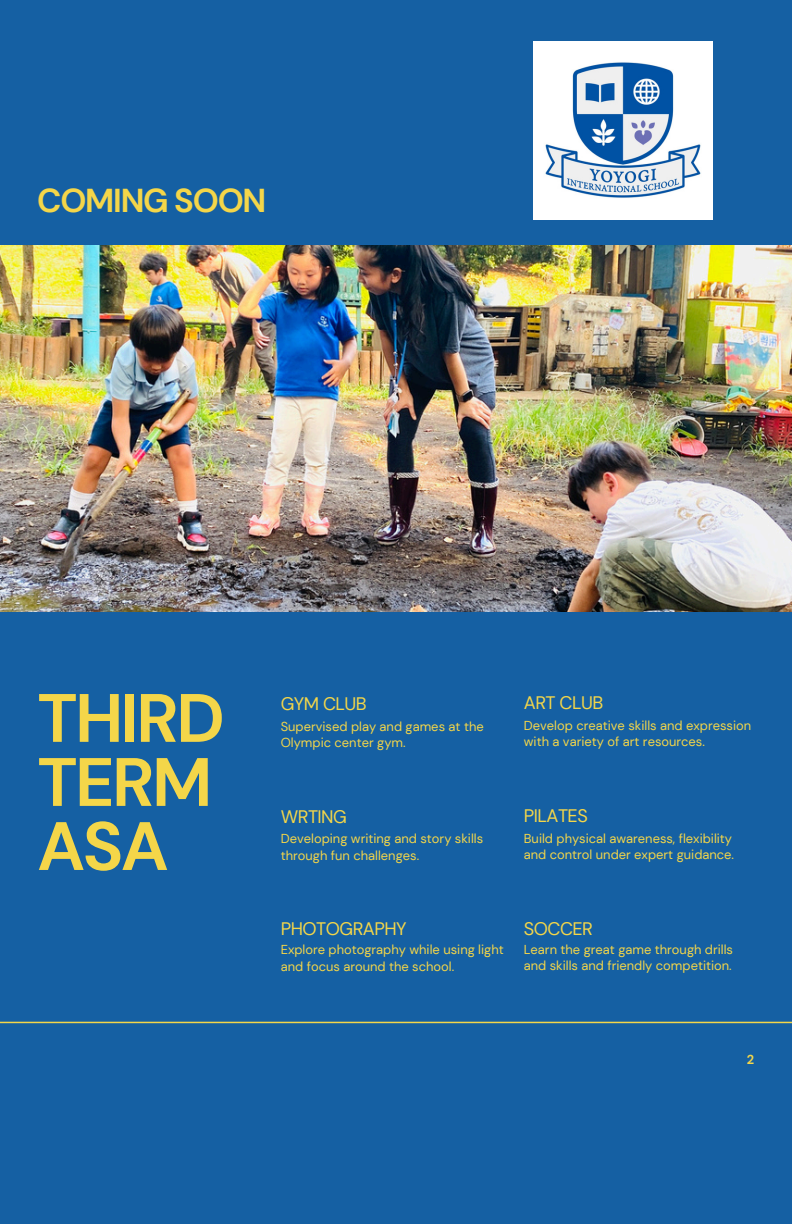
<style>
.page{position:relative;width:792px;height:1224px;background:#1560a3}
.page>*{position:absolute;margin:0;border:0;box-sizing:border-box;transform-origin:0 0}
.t1{font:700 68.4px/64px "DM Sans";letter-spacing:-.035em;color:#f4d649}
.t2{font:700 33px "DM Sans";letter-spacing:-.035em;color:#f4d649}
.t3{font:18.2px "DM Sans";letter-spacing:-.03em;color:#f4d649}
.t4{font:13px/16.4px "DM Sans";color:#f4d649}
.t5{font:700 13px "DM Sans";color:#f4d649}
</style>
<div class="page">
<img style="left:0;top:246px;width:792px;height:366px">
<hr style="left:0;top:1022px;width:792px;height:1px;background:#f4d649">
<img style="left:534px;top:41px;width:178px;height:179px">
<p class="t2" style="left:37px;top:179px;width:231px">COMING SOON</p>
<p class="t1" style="left:37px;top:687px;width:189px">THIRD<br>TERM<br>ASA</p>
<p class="t3" style="left:281px;top:692px;width:88px">GYM CLUB</p>
<p class="t3" style="left:524px;top:691px;width:81px">ART CLUB</p>
<h3 class="t4" style="left:281px;top:718px;width:205px">Supervised play and games at the<br>Olympic center gym.</h3>
<p class="t4" style="left:524px;top:717px;width:229px">Develop creative skills and expression with a variety of art resources.</p>
<h3 class="t3" style="left:281px;top:805px;width:68px">WRTING</h3>
<p class="t3" style="left:524px;top:804px;width:65px">PILATES</p>
<h3 class="t4" style="left:281px;top:831px;width:204px">Developing writing and story skills through fun challenges.</h3>
<p class="t4" style="left:524px;top:830px;width:212px">Build physical awareness, flexibility and control under expert guidance.</p>
<h3 class="t3" style="left:281px;top:917px;width:127px">PHOTOGRAPHY</h3>
<p class="t3" style="left:524px;top:917px;width:71px">SOCCER</p>
<h3 class="t4" style="left:281px;top:942px;width:225px">Explore photography while using light and focus around the school.</h3>
<p class="t4" style="left:524px;top:941px;width:211px">Learn the great game through drills and skills and friendly competition.</p>
<h3 class="t5" style="left:747px;top:1051px;width:9px">2</h3>
</div>
